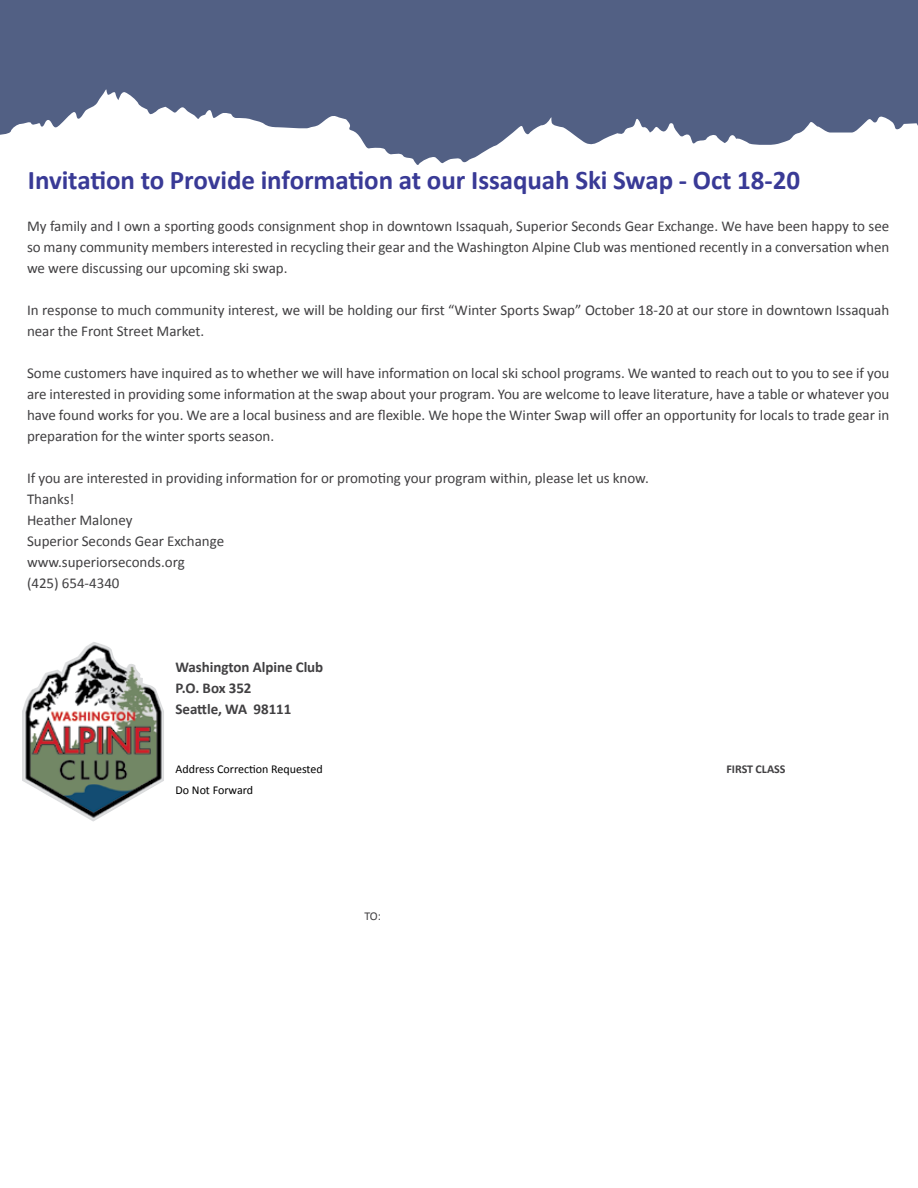
<style>
.page{position:relative;width:918px;height:1188px;background:#fff}
.page>*{position:absolute;margin:0;border:0;box-sizing:border-box;transform-origin:0 0}
.t1{font:700 27px "Calibri";letter-spacing:-.005em;color:#393a96}
.t2{font:15px/21px "Calibri";color:#414042;text-align:justify}
.t3{font:700 15px/21px "Calibri";letter-spacing:-.005em;color:#414042}
.t4{font:12px/21px "Calibri";color:#000}
.t5{font:700 12px "Calibri";color:#414042}
.t6{font:12px "Calibri";color:#414042}
</style>
<div class="page">
<svg style="left:0;top:0;width:918px;height:165px;fill:#526084"></svg>
<img style="left:22px;top:642px;width:142px;height:180px">
<h1 class="t1" style="left:28px;top:163px;width:774px">Invitation to Provide information at our Issaquah Ski Swap - Oct 18-20</h1>
<p class="t2" style="left:27px;top:215px;width:864px">My family and I own a sporting goods consignment shop in downtown Issaquah, Superior Seconds Gear Exchange. We have been happy to see so many community members interested in recycling their gear and the Washington Alpine Club was mentioned recently in a conversation when we were discussing our upcoming ski swap.</p>
<p class="t2" style="left:27px;top:299px;width:864px">In response to much community interest, we will be holding our first “Winter Sports Swap” October 18-20 at our store in downtown Issaquah near the Front Street Market.</p>
<p class="t2" style="left:27px;top:362px;width:864px">Some customers have inquired as to whether we will have information on local ski school programs. We wanted to reach out to you to see if you are interested in providing some information at the swap about your program. You are welcome to leave literature, have a table or whatever you have found works for you. We are a local business and are flexible. We hope the Winter Swap will offer an opportunity for locals to trade gear in preparation for the winter sports season.</p>
<p class="t2" style="left:27px;top:467px;width:623px;text-align:left">If you are interested in providing information for or promoting your program within, please let us know.<br>Thanks!<br>Heather Maloney<br>Superior Seconds Gear Exchange<br>www.superiorseconds.org<br>(425) 654-4340</p>
<p class="t3" style="left:176px;top:656px;width:149px">Washington Alpine Club<br>P.O. Box 352<br>Seattle, WA 98111</p>
<p class="t4" style="left:176px;top:757px;width:149px">Address Correction Requested<br>Do Not Forward</p>
<p class="t6" style="left:364px;top:908px;width:18px">TO:</p>
<p class="t5" style="left:726px;top:761px;width:61px">FI RST CLASS</p>
</div>
